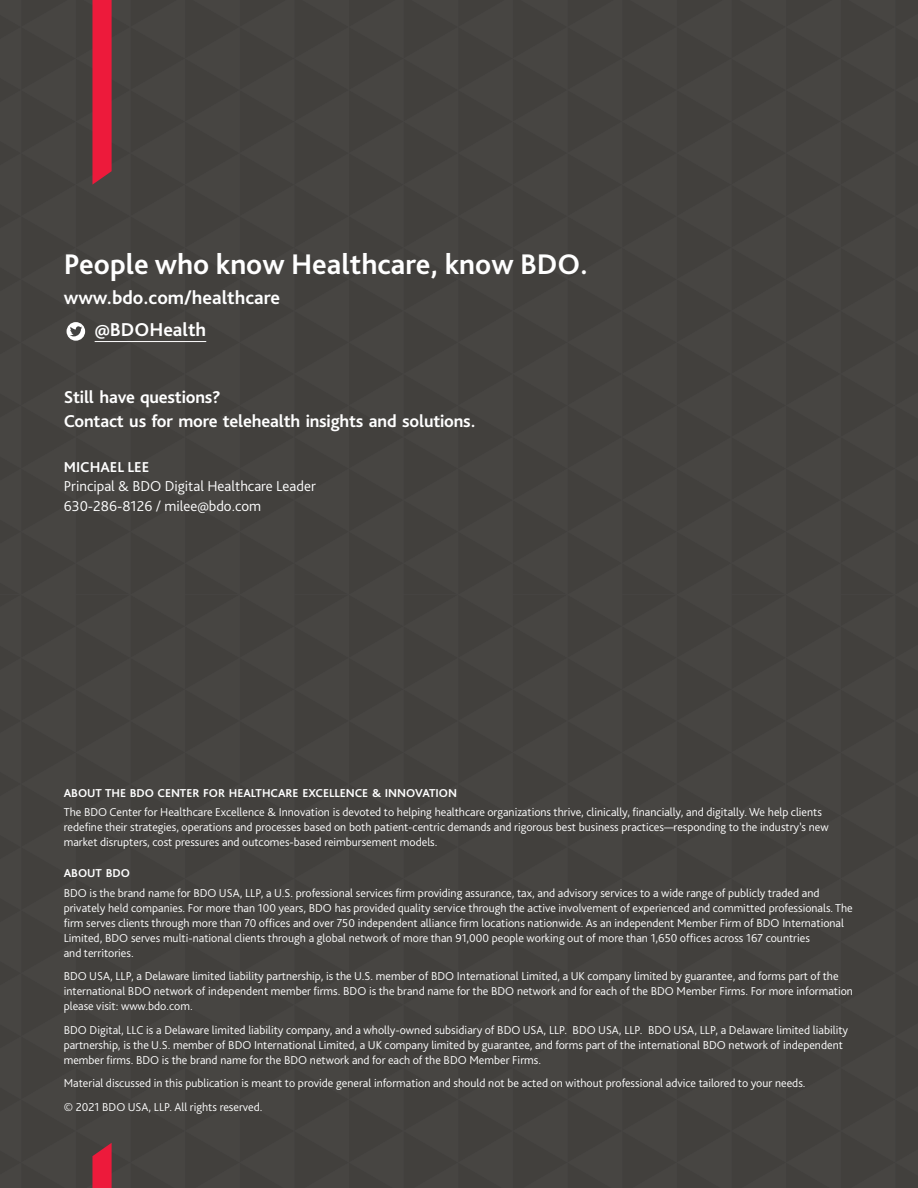
<style>
.page{position:relative;width:918px;height:1188px;background:#474542}
.page>*{position:absolute;margin:0;border:0;box-sizing:border-box;transform-origin:0 0}
.t1{font:700 29.7px "Bliss Pro";color:#fff}
.t2{font:700 19.5px "Bliss Pro";color:#fff}
.t3{font:700 18px/24px "Bliss Pro";letter-spacing:-.01em;color:#fff}
.t4{font:300 15px/19.5px "Bliss Pro";color:#fff}
.t5{font:700 15px "Bliss Pro";color:#fff}
.t6{font:300 12px/15px "Bliss Pro";color:#fff}
.t7{font:700 12px "Bliss Pro";letter-spacing:-.005em;color:#fff}
</style>
<div class="page">
<h1 class="t1" style="left:64px;top:245px;width:526px">People who know Healthcare, know BDO.</h1>
<h2 class="t2" style="left:64px;top:286px;width:218px">www.bdo.com/healthcare</h2>
<h2 class="t2" style="left:95px;top:318px;width:113px">@BDOHealth</h2>
<h3 class="t3" style="left:64px;top:384px;width:413px">Still have questions?<br>Contact us for more telehealth insights and solutions.</h3>
<p class="t5" style="left:64px;top:457px;width:87px">MICHAEL LEE</p>
<p class="t4" style="left:64px;top:476px;width:254px">Principal &amp; BDO Digital Healthcare Leader<br>630-286-8126 / milee@bdo.com</p>
<p class="t7" style="left:64px;top:786px;width:395px">ABOUT THE BDO CENTER FOR HEALTHCARE EXCELLENCE &amp; INNOVATION</p>
<p class="t6" style="left:64px;top:804px;width:766px">The BDO Center for Healthcare Excellence &amp; Innovation is devoted to helping healthcare organizations thrive, clinically, financially, and digitally. We help clients redefine their strategies, operations and processes based on both patient-centric demands and rigorous best business practices—responding to the industry’s new market disrupters, cost pressures and outcomes-based reimbursement models.</p>
<p class="t7" style="left:64px;top:866px;width:68px">ABOUT BDO</p>
<p class="t6" style="left:64px;top:885px;width:791px">BDO is the brand name for BDO USA, LLP, a U.S. professional services firm providing assurance, tax, and advisory services to a wide range of publicly traded and privately held companies. For more than 100 years, BDO has provided quality service through the active involvement of experienced and committed professionals. The firm serves clients through more than 70 offices and over 750 independent alliance firm locations nationwide. As an independent Member Firm of BDO International Limited, BDO serves multi-national clients through a global network of more than 91,000 people working out of more than 1,650 offices across 167 countries<br>and territories.</p>
<p class="t6" style="left:64px;top:968px;width:791px">BDO USA, LLP, a Delaware limited liability partnership, is the U.S. member of BDO International Limited, a UK company limited by guarantee, and forms part of the international BDO network of independent member firms. BDO is the brand name for the BDO network and for each of the BDO Member Firms. For more information please visit: www.bdo.com.</p>
<p class="t6" style="left:64px;top:1022px;width:786px">BDO Digital, LLC is a Delaware limited liability company, and a wholly-owned subsidiary of BDO USA, LLP. BDO USA, LLP. BDO USA, LLP, a Delaware limited liability partnership, is the U.S. member of BDO International Limited, a UK company limited by guarantee, and forms part of the international BDO network of independent member firms. BDO is the brand name for the BDO network and for each of the BDO Member Firms.</p>
<p class="t6" style="left:64px;top:1071px;width:743px;line-height:23.5px">Material discussed in this publication is meant to provide general information and should not be acted on without professional advice tailored to your needs. © 2021 BDO USA, LLP. All rights reserved.</p>
</div>
